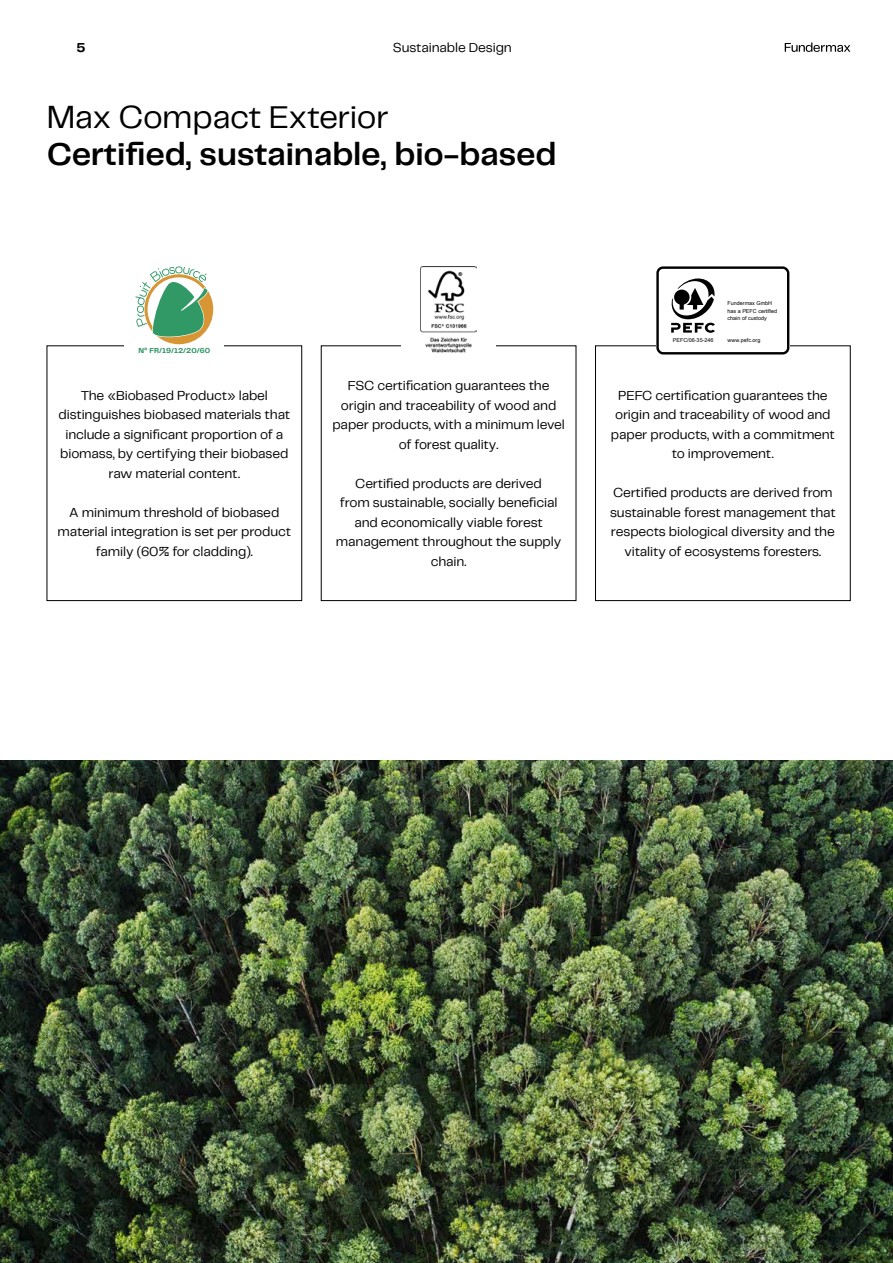
<style>
.page{position:relative;width:893px;height:1263px;background:#fff}
.page>*{position:absolute;margin:0;border:0;box-sizing:border-box;transform-origin:0 0}
.t1{font:600 33px "Telegraf";letter-spacing:-.005em;color:#000}
.t2{font:33px "Telegraf";letter-spacing:-.015em;color:#000}
.t3{font:13.5px/19.5px "Telegraf";letter-spacing:-.01em;color:#000;text-align:center}
.t4{font:700 13.5px "Telegraf";color:#000}
.t5{font:700 7.5px "Telegraf";color:#2f9464}
.t6{font:5.4px/7.6px "Arial Unicode MS";color:#000}
</style>
<div class="page">
<svg style="left:785px;top:43px;width:65px;height:9px"></svg>
<div style="left:47px;top:345px;width:255px;height:256px;border:1px solid #000001"></div>
<div style="left:595px;top:345px;width:256px;height:256px;border:1px solid #000001"></div>
<img style="left:0;top:760px;width:893px;height:503px">
<div style="left:125px;top:266px;width:99px;height:81px;background:#fff"></div>
<svg style="left:135px;top:266px;width:78px;height:78px"></svg>
<img style="left:421px;top:266px;width:55px;height:87px">
<div style="left:656px;top:266px;width:133px;height:88px;background:#fff"></div>
<div style="left:656px;top:266px;width:133px;height:88px;border:2px solid #000;border-radius:5px"></div>
<svg style="left:671px;top:278px;width:44px;height:55px"></svg>
<p class="t4" style="left:77px;top:38px;width:10px">5</p>
<p class="t3" style="left:393px;top:37px;width:120px">Sustainable Design</p>
<h1 class="t2" style="left:47px;top:95px;width:344px">Max Compact Exterior</h1>
<h1 class="t1" style="left:47px;top:132px;width:511px">Certified, sustainable, bio-based</h1>
<p class="t5" style="left:139px;top:345px;width:73px">N° FR/19/12/20/60</p>
<p class="t3" style="left:58px;top:385px;width:233px">The «Biobased Product» label distinguishes biobased materials that include a significant proportion of a biomass, by certifying their biobased raw material content.</p>
<p class="t3" style="left:58px;top:502px;width:235px">A minimum threshold of biobased material integration is set per product family (60% for cladding).</p>
<p class="t3" style="left:332px;top:375px;width:234px">FSC certification guarantees the origin and traceability of wood and paper products, with a minimum level of forest quality.</p>
<p class="t3" style="left:336px;top:473px;width:227px">Certified products are derived<br>from sustainable, socially beneficial and economically viable forest management throughout the supply chain.</p>
<p class="t6" style="left:673px;top:336px;width:42px">PEFC/06-35-246</p>
<p class="t6" style="left:727px;top:299px;width:51px">Fundermax GmbH has a PEFC certified chain of custody</p>
<p class="t6" style="left:727px;top:336px;width:34px">www.pefc.org</p>
<p class="t3" style="left:611px;top:385px;width:225px">PEFC certification guarantees the origin and traceability of wood and paper products, with a commitment to improvement.</p>
<p class="t3" style="left:610px;top:483px;width:227px">Certified products are derived from sustainable forest management that respects biological diversity and the vitality of ecosystems foresters.</p>
</div>
